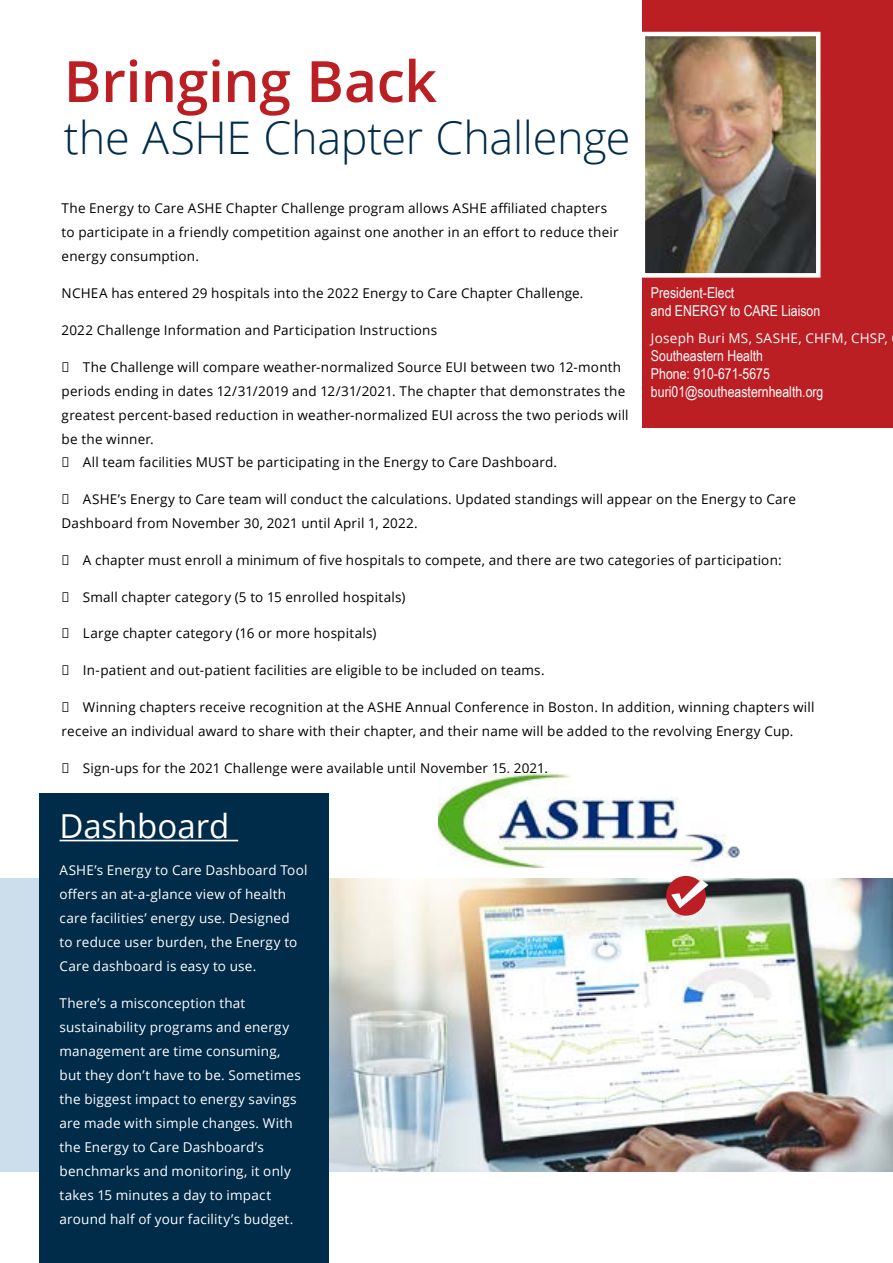
<style>
.page{position:relative;width:893px;height:1263px;background:#fff}
.page>*{position:absolute;margin:0;border:0;box-sizing:border-box;transform-origin:0 0}
.t1{font:600 57px "Open Sans";letter-spacing:-.005em;color:#bb1e23}
.t2{font:300 45px "Open Sans";letter-spacing:-.01em;color:#002b49}
.t3{font:33px "Open Sans";letter-spacing:-.005em;color:#fff}
.t4{font:15px/18px "Arial Narrow";color:#fff}
.t5{font:13.5px/24px "Open Sans";letter-spacing:.015em;color:#000}
.t6{font:13.5px/24px "Open Sans";letter-spacing:.015em;color:#fff}
</style>
<div class="page">
<img style="left:0;top:878px;width:893px;height:293px">
<div style="left:40px;top:793px;width:289px;height:470px;background:#002b49"></div>
<div style="left:643px;top:0;width:250px;height:427px;background:#bb1e23"></div>
<div style="left:666px;top:876px;width:40px;height:40px;background:#bb1e23;border-radius:50%"></div>
<svg style="left:671px;top:879px;width:37px;height:29px"></svg>
<img style="left:646px;top:37px;width:169px;height:236px">
<div style="left:641px;top:32px;width:179px;height:246px;border:4px solid #fff"></div>
<img style="left:438px;top:774px;width:302px;height:94px">
<hr style="left:60px;top:840px;width:178px;height:1px;background:#fff">
<h1 class="t1" style="left:64px;top:42px;width:375px">Bringing Back</h1>
<h2 class="t2" style="left:64px;top:107px;width:568px">the ASHE Chapter Challenge</h2>
<p class="t5" style="left:62px;top:196px;width:558px">The Energy to Care ASHE Chapter Challenge program allows ASHE affiliated chapters to participate in a friendly competition against one another in an effort to reduce their energy consumption.</p>
<p class="t5" style="left:62px;top:281px;width:523px">NCHEA has entered 29 hospitals into the 2022 Energy to Care Chapter Challenge.</p>
<p class="t5" style="left:62px;top:318px;width:377px">2022 Challenge Information and Participation Instructions</p>
<p class="t5" style="left:62px;top:354px;width:569px">● The Challenge will compare weather-normalized Source EUI between two 12-month periods ending in dates 12/31/2019 and 12/31/2021. The chapter that demonstrates the greatest percent-based reduction in weather-normalized EUI across the two periods will be the winner.</p>
<p class="t5" style="left:62px;top:450px;width:497px">● All team facilities MUST be participating in the Energy to Care Dashboard.</p>
<p class="t5" style="left:62px;top:487px;width:736px">● ASHE’s Energy to Care team will conduct the calculations. Updated standings will appear on the Energy to Care<br>Dashboard from November 30, 2021 until April 1, 2022.</p>
<p class="t5" style="left:62px;top:548px;width:721px">● A chapter must enroll a minimum of five hospitals to compete, and there are two categories of participation:</p>
<p class="t5" style="left:62px;top:584px;width:345px">○ Small chapter category (5 to 15 enrolled hospitals)</p>
<p class="t5" style="left:62px;top:621px;width:316px">○ Large chapter category (16 or more hospitals)</p>
<p class="t5" style="left:62px;top:658px;width:484px">● In-patient and out-patient facilities are eligible to be included on teams.</p>
<p class="t5" style="left:62px;top:695px;width:754px">● Winning chapters receive recognition at the ASHE Annual Conference in Boston. In addition, winning chapters will receive an individual award to share with their chapter, and their name will be added to the revolving Energy Cup.</p>
<p class="t5" style="left:62px;top:755px;width:488px">● Sign-ups for the 2021 Challenge were available until November 15, 2021.</p>
<p class="t4" style="left:651px;top:283px;width:171px">President-Elect<br>and ENERGY to CARE Liaison</p>
<p class="t6" style="left:651px;top:326px;width:238px">Joseph Buri MS, SASHE, CHFM, CHSP,</p>
<p class="t4" style="left:651px;top:346px;width:174px">Southeastern Health<br>Phone: 910-671-5675 buri01@southeasternhealth.org</p>
<h3 class="t3" style="left:60px;top:803px;width:171px">Dashboard</h3>
<p class="t6" style="left:60px;top:857px;width:249px">ASHE’s Energy to Care Dashboard Tool offers an at-a-glance view of health care facilities’ energy use. Designed<br>to reduce user burden, the Energy to Care dashboard is easy to use.</p>
<p class="t6" style="left:60px;top:990px;width:243px">There’s a misconception that sustainability programs and energy management are time consuming, but they don’t have to be. Sometimes the biggest impact to energy savings are made with simple changes. With the Energy to Care Dashboard’s benchmarks and monitoring, it only takes 15 minutes a day to impact around half of your facility’s budget.</p>
</div>
